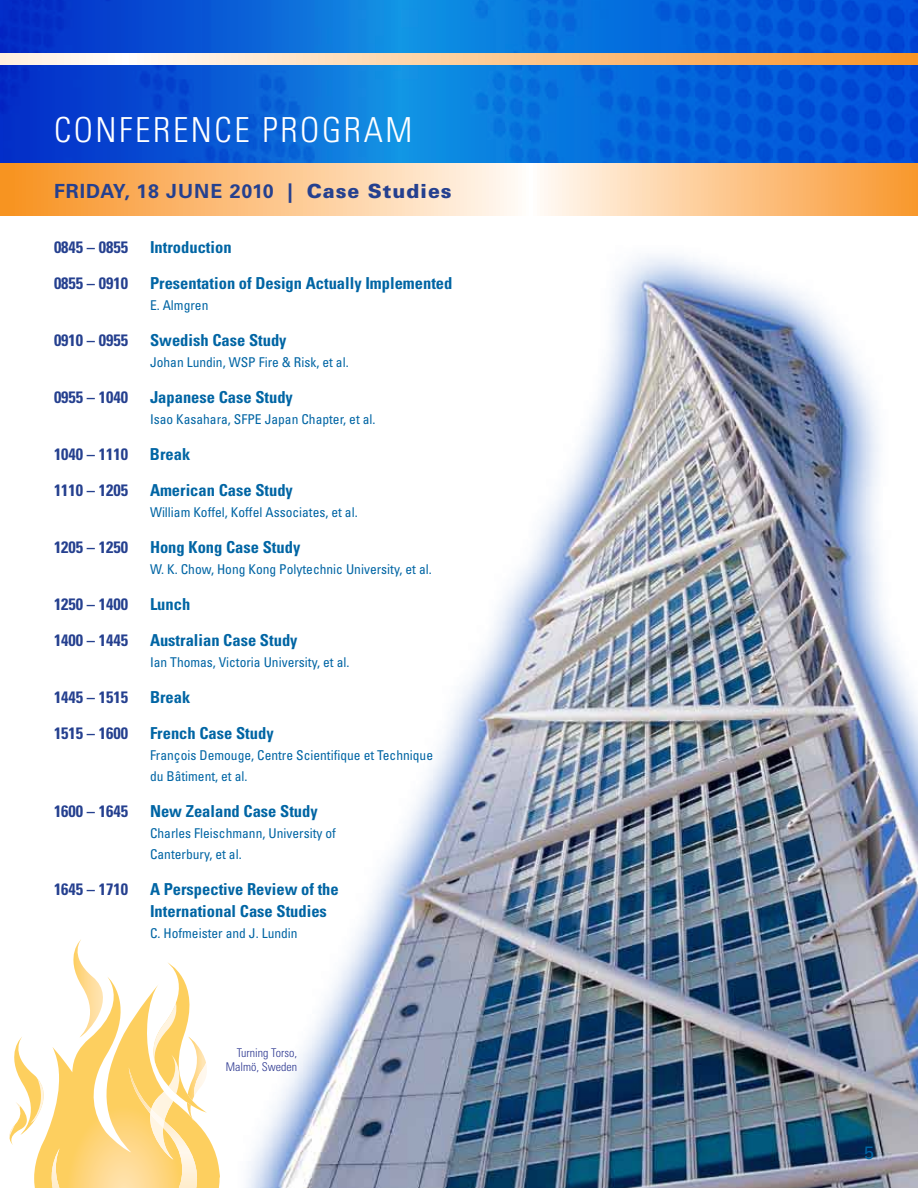
<style>
.page{position:relative;width:918px;height:1188px;background:#fff}
.page>*{position:absolute;margin:0;border:0;box-sizing:border-box;transform-origin:0 0}
.t1{font:300 condensed 34.5px "Univers";letter-spacing:.075em;color:#fff}
.t2{font:700 19.5px "Univers";letter-spacing:.05em;color:#25408f}
.t3{font:18px "Univers";color:#0065a4}
.t4{font:700 condensed 16.5px/22.5px "Univers";color:#0065a4}
.t5{font:700 condensed 16.5px "Univers";color:#25408f}
.t6{font:condensed 13.5px/21px "Univers";color:#0065a4}
.t7{font:300 condensed 12px/13.5px "Univers";color:#2c3790;text-align:right}
.s1{font-weight:900}
</style>
<div class="page">
<svg style="left:0;top:0;width:918px;height:163px;background:#0b5fd5"></svg>
<svg style="left:9px;top:939px;width:211px;height:249px"></svg>
<svg style="left:0;top:163px;width:236px;height:53px;background:#f9a74e"></svg>
<svg style="left:0;top:54px;width:918px;height:10px;background:#fccd9b"></svg>
<img style="left:236px;top:115px;width:682px;height:1073px">
<h1 class="t1" style="left:54px;top:109px;width:360px">CONFERENCE PROGRAM</h1>
<h2 class="t2" style="left:54px;top:180px;width:399px">Friday, 18 JUNE 2010 | <span class="s1">Case Studies</span></h2>
<p class="t5" style="left:54px;top:237px;width:76px">0845 – 0855</p>
<p class="t4" style="left:150px;top:236px;width:83px">Introduction</p>
<p class="t5" style="left:54px;top:273px;width:76px">0855 – 0910</p>
<p class="t4" style="left:150px;top:272px;width:304px">Presentation of Design Actually Implemented</p>
<p class="t6" style="left:150px;top:294px;width:60px">E. Almgren</p>
<p class="t5" style="left:54px;top:330px;width:76px">0910 – 0955</p>
<p class="t4" style="left:150px;top:329px;width:138px">Swedish Case Study</p>
<p class="t6" style="left:150px;top:351px;width:200px">Johan Lundin, WSP Fire &amp; Risk, et al.</p>
<p class="t5" style="left:54px;top:387px;width:76px">0955 – 1040</p>
<p class="t4" style="left:150px;top:386px;width:144px">Japanese Case Study</p>
<p class="t6" style="left:150px;top:408px;width:227px">Isao Kasahara, SFPE Japan Chapter, et al.</p>
<p class="t5" style="left:54px;top:444px;width:76px">1040 – 1110</p>
<p class="t4" style="left:150px;top:443px;width:42px">Break</p>
<p class="t5" style="left:54px;top:480px;width:76px">1110 – 1205</p>
<p class="t4" style="left:150px;top:479px;width:144px">American Case Study</p>
<p class="t6" style="left:150px;top:501px;width:209px">William Koffel, Koffel Associates, et al.</p>
<p class="t5" style="left:54px;top:537px;width:76px">1205 – 1250</p>
<p class="t4" style="left:150px;top:536px;width:152px">Hong Kong Case Study</p>
<p class="t6" style="left:150px;top:558px;width:283px">W. K. Chow, Hong Kong Polytechnic University, et al.</p>
<p class="t5" style="left:54px;top:594px;width:76px">1250 – 1400</p>
<p class="t4" style="left:150px;top:593px;width:42px">Lunch</p>
<p class="t5" style="left:54px;top:630px;width:76px">1400 – 1445</p>
<p class="t4" style="left:150px;top:629px;width:149px">Australian Case Study</p>
<p class="t6" style="left:150px;top:651px;width:201px">Ian Thomas, Victoria University, et al.</p>
<p class="t5" style="left:54px;top:687px;width:76px">1445 – 1515</p>
<p class="t4" style="left:150px;top:686px;width:42px">Break</p>
<p class="t5" style="left:54px;top:723px;width:76px">1515 – 1600</p>
<p class="t4" style="left:150px;top:722px;width:125px">French Case Study</p>
<p class="t6" style="left:150px;top:744px;width:285px">François Demouge, Centre Scientifique et Technique du Bâtiment, et al.</p>
<p class="t5" style="left:54px;top:801px;width:76px">1600 – 1645</p>
<p class="t4" style="left:150px;top:800px;width:169px">New Zealand Case Study</p>
<p class="t6" style="left:150px;top:822px;width:187px">Charles Fleischmann, University of<br>Canterbury, et al.</p>
<p class="t5" style="left:54px;top:879px;width:76px">1645 – 1710</p>
<p class="t4" style="left:150px;top:878px;width:190px">A Perspective Review of the<br>International Case Studies</p>
<p class="t6" style="left:150px;top:923px;width:149px">C. Hofmeister and J. Lundin</p>
<p class="t7" style="left:226px;top:1046px;width:73px">Turning Torso,<br>Malmö, Sweden</p>
<h3 class="t3" style="left:864px;top:1142px;width:12px">5</h3>
</div>
